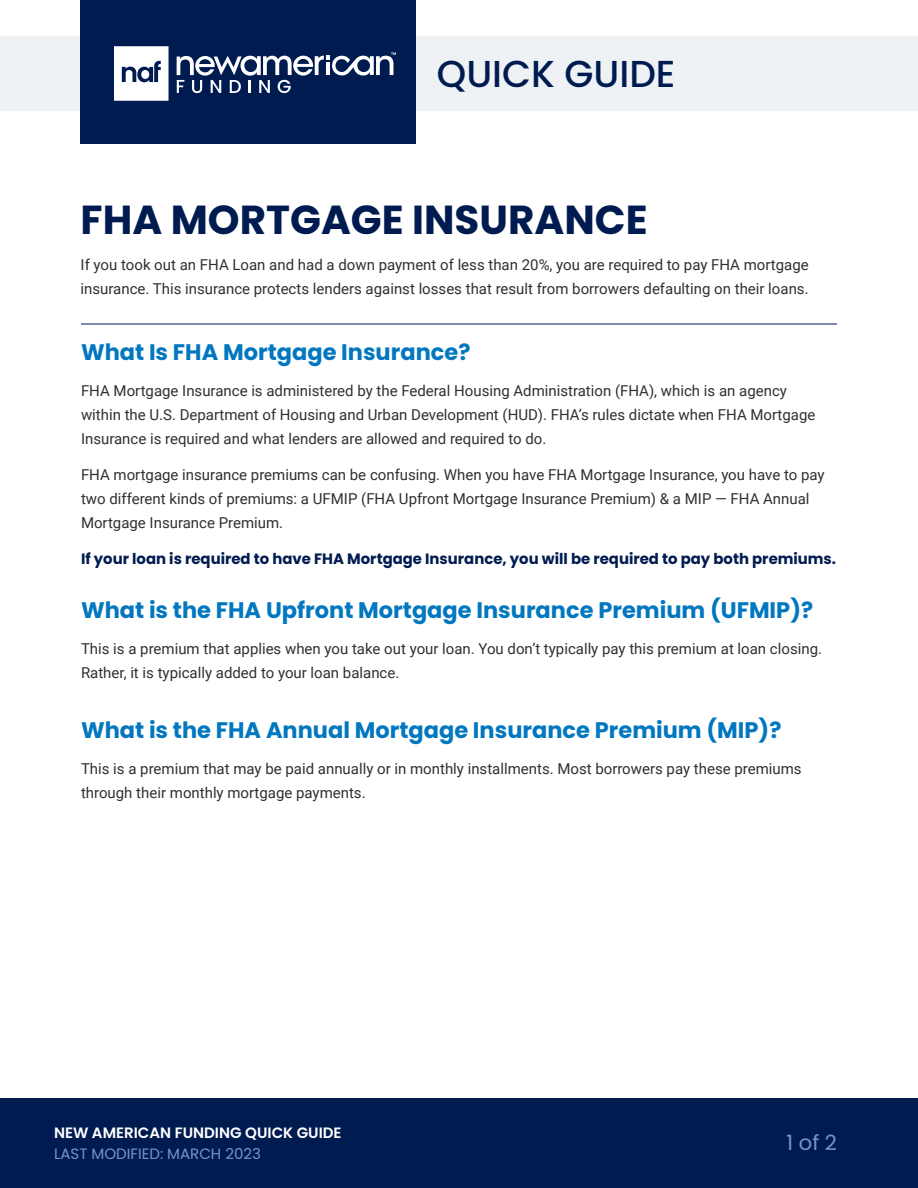
<style>
.page{position:relative;width:918px;height:1188px;background:#fff}
.page>*{position:absolute;margin:0;border:0;box-sizing:border-box;transform-origin:0 0}
.Document_Title_Heade{font:700 40.5px "Poppins";color:#001b50}
.t1{font:500 37.5px "Poppins";color:#001b50}
.Section_Header{font:700 22.5px "Poppins";color:#0077bf}
.t2{font:21px "Poppins";color:#7893cb}
.Body_Copy_-_Normal{font:15px/24px "Roboto";color:#312f30}
.Section_Subheader{font:700 15px "Poppins";color:#001b50}
.t3{font:600 15px "Poppins";color:#fff}
.t4{font:15px "Poppins";color:#7893cb}
</style>
<div class="page">
<div style="left:0;top:1098px;width:918px;height:90px;background:#001b50"></div>
<div style="left:0;top:36px;width:918px;height:75px;background:#eff2f5"></div>
<div style="left:81px;top:0;width:335px;height:144px;background:#001b50"></div>
<svg style="left:114px;top:46px;width:55px;height:55px;background:#d9dde5"></svg>
<div style="left:141px;top:70px;width:8px;height:9px;background:#fff;border-radius:50%"></div>
<svg style="left:177px;top:52px;width:219px;height:41px"></svg>
<hr style="left:81px;top:324px;width:756px;height:1px;background:#001b50">
<h2 class="t1" style="left:437px;top:52px;width:240px">QUICK GUIDE</h2>
<p class="Document_Title_Heade" style="left:81px;top:196px;width:568px">FHA MORTGAGE INSURANCE</p>
<p class="Body_Copy_-_Normal" style="left:81px;top:252px;width:730px">If you took out an FHA Loan and had a down payment of less than 20%, you are required to pay FHA mortgage insurance. This insurance protects lenders against losses that result from borrowers defaulting on their loans.</p>
<p class="Section_Header" style="left:81px;top:339px;width:391px">What Is FHA Mortgage Insurance?</p>
<p class="Body_Copy_-_Normal" style="left:81px;top:378px;width:736px">FHA Mortgage Insurance is administered by the Federal Housing Administration (FHA), which is an agency within the U.S. Department of Housing and Urban Development (HUD). FHA’s rules dictate when FHA Mortgage<br>Insurance is required and what lenders are allowed and required to do.</p>
<p class="Body_Copy_-_Normal" style="left:81px;top:462px;width:745px">FHA mortgage insurance premiums can be confusing. When you have FHA Mortgage Insurance, you have to pay two different kinds of premiums: a UFMIP (FHA Upfront Mortgage Insurance Premium) &amp; a MIP — FHA Annual<br>Mortgage Insurance Premium.</p>
<p class="Section_Subheader" style="left:81px;top:550px;width:757px">If your loan is required to have FHA Mortgage Insurance, you will be required to pay both premiums.</p>
<p class="Section_Header" style="left:81px;top:597px;width:734px">What is the FHA Upfront Mortgage Insurance Premium (UFMIP)?</p>
<p class="Body_Copy_-_Normal" style="left:81px;top:636px;width:743px">This is a premium that applies when you take out your loan. You don’t typically pay this premium at loan closing.<br>Rather, it is typically added to your loan balance.</p>
<p class="Section_Header" style="left:81px;top:717px;width:702px">What is the FHA Annual Mortgage Insurance Premium (MIP)?</p>
<p class="Body_Copy_-_Normal" style="left:81px;top:756px;width:722px">This is a premium that may be paid annually or in monthly installments. Most borrowers pay these premiums through their monthly mortgage payments.</p>
<p class="t3" style="left:54px;top:1124px;width:289px">NEW AMERICAN FUNDING QUICK GUIDE</p>
<p class="t4" style="left:54px;top:1145px;width:208px">LAST MODIFIED: MARCH 2023</p>
<h3 class="t2" style="left:787px;top:1130px;width:52px">1 OF 2</h3>
</div>
